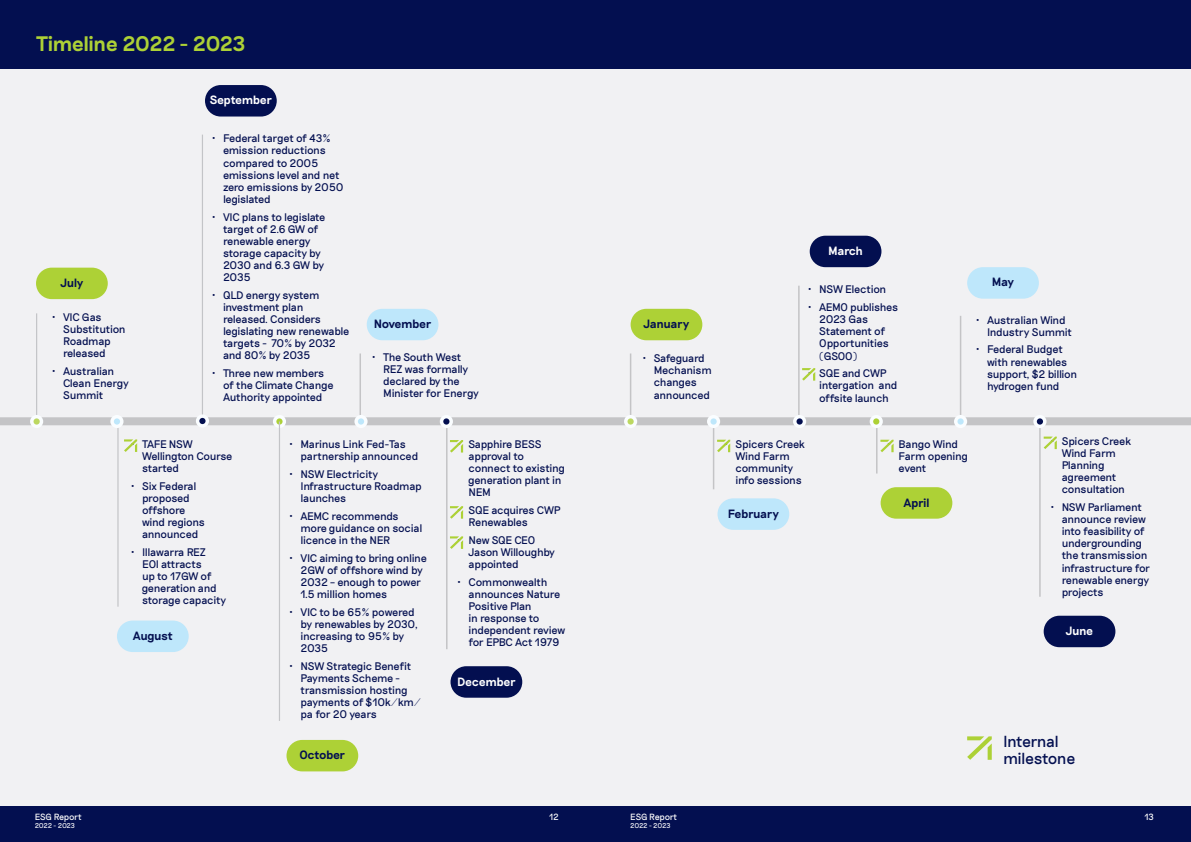
<style>
.page{position:relative;width:1191px;height:842px;background:#fff}
.page>*{position:absolute;margin:0;border:0;box-sizing:border-box;transform-origin:0 0}
.t1{font:600 21px "Riposte";letter-spacing:-.045em;color:#add136}
.t2{font:16px/17.6px "Riposte";letter-spacing:-.04em;color:#030f50}
.t3{font:600 12px "Riposte";letter-spacing:-.045em;color:#030f50}
.t4{font:600 12px "Riposte";letter-spacing:-.035em;color:#fff}
.t5{font:11px/12.1px "Riposte";letter-spacing:-.03em;color:#030f50}
.t6{font:9px "Riposte";letter-spacing:-.025em;color:#fff}
.t7{font:7px "Riposte";letter-spacing:-.04em;color:#fff}
</style>
<div class="page">
<div style="left:0;top:806px;width:595px;height:36px;background:#030f50"></div>
<div style="left:595px;top:806px;width:596px;height:36px;background:#030f50"></div>
<div style="left:0;top:0;width:1191px;height:806px;background:#f1f1f3"></div>
<div style="left:0;top:417px;width:1191px;height:8px;background:#c4c4c6"></div>
<hr style="left:446px;top:421px;width:1px;height:228px;background:#c4c4c6">
<hr style="left:359px;top:353px;width:2px;height:68px;background:#c4c4c6">
<hr style="left:630px;top:353px;width:1px;height:68px;background:#c4c4c6">
<hr style="left:798px;top:286px;width:1px;height:135px;background:#c4c4c6">
<hr style="left:713px;top:421px;width:1px;height:68px;background:#c4c4c6">
<hr style="left:876px;top:421px;width:1px;height:52px;background:#c4c4c6">
<svg style="left:354px;top:415px;width:13px;height:13px"></svg>
<svg style="left:273px;top:415px;width:13px;height:12px"></svg>
<svg style="left:440px;top:415px;width:13px;height:13px"></svg>
<div style="left:36px;top:268px;width:72px;height:31px;background:#add136;border-radius:16px"></div>
<div style="left:286px;top:740px;width:72px;height:31px;background:#add136;border-radius:16px"></div>
<div style="left:450px;top:666px;width:72px;height:32px;background:#030f50;border-radius:16px"></div>
<div style="left:117px;top:620px;width:72px;height:32px;background:#bee7fb;border-radius:16px"></div>
<div style="left:367px;top:309px;width:71px;height:31px;background:#bee7fb;border-radius:16px"></div>
<div style="left:205px;top:85px;width:72px;height:32px;background:#030f50;border-radius:16px"></div>
<hr style="left:36px;top:313px;width:1px;height:108px;background:#c3c4c7">
<hr style="left:117px;top:421px;width:2px;height:186px;background:#c3c4c7">
<hr style="left:279px;top:421px;width:1px;height:300px;background:#c3c4c7">
<hr style="left:202px;top:135px;width:1px;height:286px;background:#c3c4c7">
<svg style="left:30px;top:415px;width:13px;height:13px"></svg>
<div style="left:0;top:0;width:1191px;height:69px;background:#030f50"></div>
<hr style="left:1039px;top:421px;width:1px;height:176px;background:#c4c4c6">
<hr style="left:959px;top:316px;width:2px;height:105px;background:#c4c4c6">
<svg style="left:624px;top:415px;width:13px;height:13px"></svg>
<svg style="left:954px;top:415px;width:13px;height:13px"></svg>
<svg style="left:793px;top:415px;width:13px;height:13px"></svg>
<svg style="left:707px;top:415px;width:13px;height:13px"></svg>
<svg style="left:869px;top:415px;width:14px;height:13px"></svg>
<svg style="left:1033px;top:415px;width:13px;height:13px"></svg>
<div style="left:630px;top:309px;width:72px;height:31px;background:#add136;border-radius:16px"></div>
<div style="left:880px;top:487px;width:72px;height:32px;background:#add136;border-radius:16px"></div>
<div style="left:1043px;top:616px;width:72px;height:31px;background:#030f50;border-radius:16px"></div>
<div style="left:717px;top:498px;width:72px;height:32px;background:#bee7fb;border-radius:16px"></div>
<div style="left:967px;top:267px;width:72px;height:32px;background:#bee7fb;border-radius:16px"></div>
<div style="left:809px;top:236px;width:72px;height:31px;background:#030f50;border-radius:16px"></div>
<svg style="left:196px;top:414px;width:13px;height:13px"></svg>
<svg style="left:110px;top:415px;width:13px;height:13px"></svg>
<svg style="left:124px;top:439px;width:13px;height:13px"></svg>
<svg style="left:450px;top:440px;width:13px;height:12px"></svg>
<svg style="left:450px;top:506px;width:13px;height:13px"></svg>
<svg style="left:450px;top:536px;width:13px;height:13px"></svg>
<svg style="left:717px;top:440px;width:13px;height:12px"></svg>
<svg style="left:802px;top:368px;width:13px;height:13px"></svg>
<svg style="left:880px;top:440px;width:13px;height:12px"></svg>
<svg style="left:1043px;top:437px;width:13px;height:12px"></svg>
<svg style="left:967px;top:736px;width:24px;height:24px"></svg>
<h1 class="t1" style="left:36px;top:31px;width:211px">Timeline 2022 - 2023</h1>
<p class="t4" style="left:210px;top:93px;width:64px">September</p>
<p class="t5" style="left:223px;top:133px;width:122px;text-indent:-11px">• Federal target of 43% emission reductions compared to 2005 emissions level and net zero emissions by 2050 legislated</p>
<p class="t5" style="left:223px;top:211px;width:104px;text-indent:-11px">• VIC plans to legislate target of 2.6 GW of renewable energy storage capacity by<br>2030 and 6.3 GW by<br>2035</p>
<p class="t5" style="left:223px;top:289px;width:128px;text-indent:-11px">• QLD energy system investment plan released. Considers legislating new renewable targets - 70% by 2032 and 80% by 2035</p>
<p class="t5" style="left:223px;top:367px;width:112px;text-indent:-11px">• Three new members of the Climate Change<br>Authority appointed</p>
<p class="t5" style="left:142px;top:438px;width:92px;text-indent:-11px">• TAFE NSW<br>Wellington Course started</p>
<p class="t5" style="left:142px;top:480px;width:64px;text-indent:-11px">• Six Federal proposed offshore wind regions announced</p>
<p class="t5" style="left:142px;top:546px;width:86px;text-indent:-11px">• Illawarra REZ<br>EOI attracts<br>up to 17GW of generation and storage capacity</p>
<p class="t3" style="left:60px;top:276px;width:24px">July</p>
<p class="t5" style="left:63px;top:311px;width:64px;text-indent:-11px">• VIC Gas<br>Substitution<br>Roadmap released</p>
<p class="t5" style="left:63px;top:366px;width:67px;text-indent:-11px">• Australian<br>Clean Energy<br>Summit</p>
<p class="t3" style="left:374px;top:317px;width:59px">November</p>
<p class="t5" style="left:383px;top:352px;width:97px;text-indent:-11px">• The South West<br>REZ was formally declared by the<br>Minister for Energy</p>
<p class="t5" style="left:468px;top:438px;width:98px;text-indent:-11px">• Sapphire BESS approval to connect to existing generation plant in<br>NEM</p>
<p class="t5" style="left:468px;top:504px;width:94px;text-indent:-11px">• SQE acquires CWP<br>Renewables</p>
<p class="t5" style="left:468px;top:534px;width:88px;text-indent:-11px">• New SQE CEO<br>Jason Willoughby appointed</p>
<p class="t5" style="left:468px;top:576px;width:98px;text-indent:-11px">• Commonwealth announces Nature<br>Positive Plan<br>in response to independent review for EPBC Act 1979</p>
<p class="t5" style="left:300px;top:438px;width:119px;text-indent:-11px">• Marinus Link Fed-Tas partnership announced</p>
<p class="t5" style="left:300px;top:468px;width:123px;text-indent:-11px">• NSW Electricity<br>Infrastructure Roadmap launches</p>
<p class="t5" style="left:300px;top:510px;width:123px;text-indent:-11px">• AEMC recommends more guidance on social licence in the NER</p>
<p class="t5" style="left:300px;top:552px;width:128px;text-indent:-11px">• VIC aiming to bring online<br>2GW of offshore wind by<br>2032 – enough to power<br>1.5 million homes</p>
<p class="t5" style="left:300px;top:606px;width:119px;text-indent:-11px">• VIC to be 65% powered by renewables by 2030, increasing to 95% by<br>2035</p>
<p class="t5" style="left:300px;top:660px;width:122px;text-indent:-11px">• NSW Strategic Benefit<br>Payments Scheme - transmission hosting payments of $10k/km/ pa for 20 years</p>
<p class="t3" style="left:133px;top:629px;width:42px">August</p>
<p class="t4" style="left:457px;top:674px;width:60px">December</p>
<p class="t3" style="left:299px;top:748px;width:47px">October</p>
<p class="t3" style="left:643px;top:317px;width:47px">January</p>
<p class="t5" style="left:654px;top:353px;width:60px;text-indent:-11px">• Safeguard<br>Mechanism changes announced</p>
<p class="t4" style="left:828px;top:244px;width:36px">March</p>
<p class="t5" style="left:808px;top:284px;width:80px">• NSW Election</p>
<p class="t5" style="left:819px;top:302px;width:81px;text-indent:-11px">• AEMO publishes<br>2023 Gas<br>Statement of<br>Opportunities (GSOO)</p>
<p class="t5" style="left:819px;top:368px;width:80px;text-indent:-11px">• SQE and CWP intergation and offsite launch</p>
<p class="t3" style="left:992px;top:275px;width:24px">May</p>
<p class="t5" style="left:987px;top:314px;width:87px;text-indent:-11px">• Australian Wind<br>Industry Summit</p>
<p class="t5" style="left:987px;top:344px;width:92px;text-indent:-11px">• Federal Budget with renewables support, $2 billion hydrogen fund</p>
<p class="t5" style="left:735px;top:438px;width:71px;text-indent:-11px">• Spicers Creek<br>Wind Farm community info sessions</p>
<p class="t5" style="left:1061px;top:435px;width:71px;text-indent:-11px">• Spicers Creek<br>Wind Farm<br>Planning agreement consultation</p>
<p class="t5" style="left:1061px;top:501px;width:90px;text-indent:-11px">• NSW Parliament announce review into feasibility of undergrounding the transmission infrastructure for renewable energy projects</p>
<p class="t5" style="left:898px;top:438px;width:71px;text-indent:-11px">• Bango Wind<br>Farm opening event</p>
<p class="t3" style="left:903px;top:495px;width:28px">April</p>
<p class="t3" style="left:728px;top:506px;width:53px">February</p>
<p class="t4" style="left:1066px;top:624px;width:29px">June</p>
<h2 class="t2" style="left:1003px;top:733px;width:74px">Internal milestone</h2>
<p class="t6" style="left:35px;top:811px;width:49px">ESG Report</p>
<p class="t7" style="left:35px;top:821px;width:42px">2022 - 2023</p>
<p class="t6" style="left:630px;top:811px;width:49px">ESG Report</p>
<p class="t7" style="left:630px;top:821px;width:42px">2022 - 2023</p>
<p class="t6" style="left:549px;top:811px;width:11px">12</p>
<p class="t6" style="left:1144px;top:811px;width:11px">13</p>
</div>
